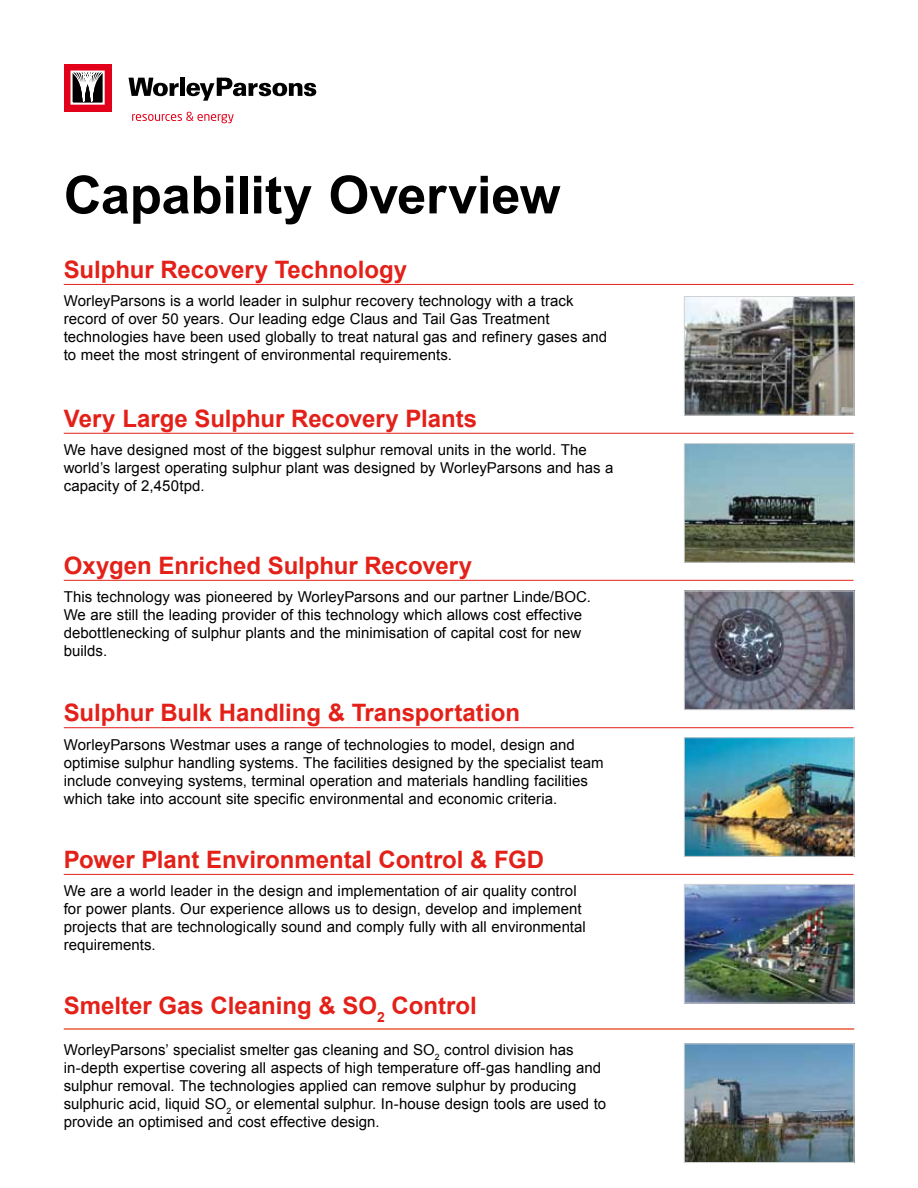
<style>
.page{position:relative;width:918px;height:1188px;background:#fff}
.page>*{position:absolute;margin:0;border:0;box-sizing:border-box;transform-origin:0 0}
.t1{font:700 52.5px "Arial";letter-spacing:-.005em;color:#000}
.t2{font:700 24px "Arial";color:#e32119}
.t3{font:15px/18px "Arial";letter-spacing:.005em;color:#000}
</style>
<div class="page">
<hr style="left:64px;top:433px;width:790px;height:1px;background:#e32119">
<hr style="left:64px;top:727px;width:790px;height:1px;background:#e32119">
<hr style="left:64px;top:284px;width:790px;height:1px;background:#e32119">
<hr style="left:64px;top:874px;width:790px;height:1px;background:#e32119">
<hr style="left:64px;top:580px;width:790px;height:1px;background:#e32119">
<img style="left:686px;top:298px;width:166px;height:115px">
<div style="left:684px;top:296px;width:170px;height:119px;border:1px solid #d0d1d2"></div>
<img style="left:686px;top:740px;width:166px;height:115px">
<div style="left:684px;top:738px;width:170px;height:119px;border:1px solid #d0d1d2"></div>
<img style="left:686px;top:886px;width:166px;height:115px">
<div style="left:684px;top:884px;width:170px;height:119px;border:1px solid #d0d1d2"></div>
<img style="left:686px;top:1046px;width:166px;height:115px">
<div style="left:684px;top:1044px;width:170px;height:119px;border:1px solid #d0d1d2"></div>
<img style="left:686px;top:445px;width:166px;height:115px">
<div style="left:684px;top:443px;width:170px;height:119px;border:1px solid #d0d1d2"></div>
<img style="left:686px;top:593px;width:166px;height:115px">
<div style="left:684px;top:591px;width:170px;height:119px;border:1px solid #d0d1d2"></div>
<hr style="left:64px;top:1028px;width:790px;height:2px;background:#e95c38">
<svg style="left:132px;top:112px;width:102px;height:11px"></svg>
<div style="left:64px;top:64px;width:47px;height:47px;background:#e2001a"></div>
<svg style="left:70px;top:71px;width:35px;height:34px"></svg>
<svg style="left:71px;top:71px;width:33px;height:31px"></svg>
<svg style="left:129px;top:78px;width:50px;height:18px"></svg>
<div style="left:180px;top:78px;width:5px;height:18px;background:#000"></div>
<svg style="left:186px;top:78px;width:130px;height:23px"></svg>
<h1 class="t1" style="left:64px;top:160px;width:498px">Capability Overview</h1>
<h2 class="t2" style="left:64px;top:253px;width:345px">Sulphur Recovery Technology</h2>
<p class="t3" style="left:64px;top:292px;width:545px">WorleyParsons is a world leader in sulphur recovery technology with a track record of over 50 years. Our leading edge Claus and Tail Gas Treatment technologies have been used globally to treat natural gas and refinery gases and to meet the most stringent of environmental requirements.</p>
<h2 class="t2" style="left:64px;top:402px;width:415px">Very Large Sulphur Recovery Plants</h2>
<p class="t3" style="left:64px;top:441px;width:551px">We have designed most of the biggest sulphur removal units in the world. The world’s largest operating sulphur plant was designed by WorleyParsons and has a capacity of 2,450tpd.</p>
<h2 class="t2" style="left:64px;top:549px;width:410px">Oxygen Enriched Sulphur Recovery</h2>
<p class="t3" style="left:64px;top:588px;width:529px">This technology was pioneered by WorleyParsons and our partner Linde/BOC.<br>We are still the leading provider of this technology which allows cost effective debottlenecking of sulphur plants and the minimisation of capital cost for new builds.</p>
<h2 class="t2" style="left:64px;top:697px;width:458px">Sulphur Bulk Handling &amp; Transportation</h2>
<p class="t3" style="left:64px;top:735px;width:541px">WorleyParsons Westmar uses a range of technologies to model, design and optimise sulphur handling systems. The facilities designed by the specialist team include conveying systems, terminal operation and materials handling facilities which take into account site specific environmental and economic criteria.</p>
<h2 class="t2" style="left:64px;top:843px;width:482px">Power Plant Environmental Control &amp; FGD</h2>
<p class="t3" style="left:64px;top:882px;width:524px">We are a world leader in the design and implementation of air quality control for power plants. Our experience allows us to design, develop and implement projects that are technologically sound and comply fully with all environmental requirements.</p>
<h2 class="t2" style="left:64px;top:990px;width:415px">Smelter Gas Cleaning &amp; SO<sub>2</sub> Control</h2>
<p class="t3" style="left:64px;top:1040px;width:544px">WorleyParsons’ specialist smelter gas cleaning and SO<sub>2</sub> control division has in-depth expertise covering all aspects of high temperature off-gas handling and sulphur removal. The technologies applied can remove sulphur by producing sulphuric acid, liquid SO<sub>2</sub> or elemental sulphur. In-house design tools are used to provide an optimised and cost effective design.</p>
</div>
